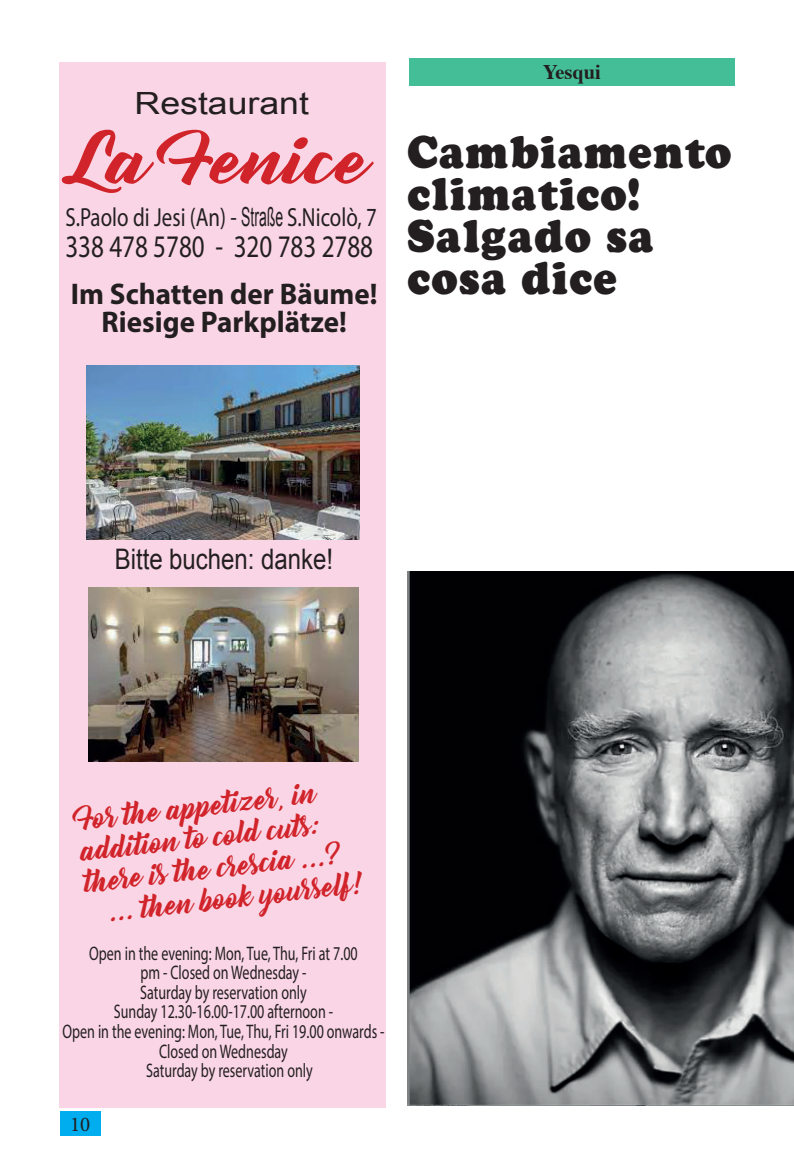
<style>
.page{position:relative;width:794px;height:1166px;background:#fff}
.page>*{position:absolute;margin:0;border:0;box-sizing:border-box;transform-origin:0 0}
.t1{font:63px "Bernadette";color:#d1232a;scale:1.16 1}
.t2{font:900 42px/42px "Cooper Five Opti";color:#231f20;scale:.92 1}
.t3{font:31.5px "Myriad Pro";color:#231f20;scale:.8 1}
.t4{font:30.62px "Arial";color:#231f20;scale:1.16 1}
.t5{font:700 29.93px/28px "Myriad Pro";color:#231f20;text-align:center}
.t6{font:28.35px "Arial";color:#231f20;scale:.85 1}
.t7{font:28px "Bernadette";color:#d1232a}
.t8{font:26.25px "Myriad Pro";color:#231f20;scale:.8 1}
.t9{font:21px "Minion Pro";color:#231f20}
.t10{font:700 20.82px "Times";color:#231f20}
.t11{font:19.6px "Myriad Pro";color:#231f20;scale:.72 1}
.s1{font-family:"Arial"}
</style>
<div class="page">
<div style="left:60px;top:1110px;width:40px;height:25px;background:#00aeef"></div>
<div style="left:59px;top:62px;width:326px;height:1045px;background:#fad5e5"></div>
<img style="left:87px;top:366px;width:272px;height:174px">
<img style="left:89px;top:587px;width:269px;height:174px">
<div style="left:409px;top:58px;width:325px;height:28px;background:#44be96"></div>
<img style="left:407px;top:572px;width:387px;height:533px">
<h3 class="t4" style="left:135px;top:83px;width:152px">Restaurant</h3>
<h1 class="t1" style="left:72px;top:110px;width:260px">La Fenice</h1>
<h3 class="t8" style="left:65px;top:201px;width:391px">S.Paolo di Jesi (An) - <span class="s1">Straße</span> S.Nicolò, 7</h3>
<h3 class="t3" style="left:65px;top:227px;width:386px">338 478 5780 - 320 783 2788</h3>
<h3 class="t5" style="left:71px;top:279px;width:308px">Im Schatten der Bäume!<br>Riesige Parkplätze!</h3>
<p class="t10" style="left:543px;top:52px;width:59px">Yesqui</p>
<h2 class="t2" style="left:407px;top:131px;width:355px">Cambiamento climatico!<br>Salgado sa cosa dice</h2>
<h3 class="t6" style="left:115px;top:540px;width:259px">Bitte buchen: danke!</h3>
<h3 class="t7" style="left:75px;top:798px;width:241px;rotate:-7deg">For the appetizer, in</h3>
<h3 class="t7" style="left:79px;top:829px;width:240px;rotate:-7deg">addition to cold cuts:</h3>
<h3 class="t7" style="left:83px;top:861px;width:259px;rotate:-7deg">there is the crescia ...?</h3>
<h3 class="t7" style="left:107px;top:890px;width:260px;rotate:-7deg">... then book yourself!</h3>
<p class="t11" style="left:89px;top:941px;width:374px">Open in the evening: Mon, Tue, Thu, Fri at 7.00</p>
<p class="t11" style="left:140px;top:960px;width:232px">pm - Closed on Wednesday -</p>
<p class="t11" style="left:140px;top:980px;width:233px">Saturday by reservation only</p>
<p class="t11" style="left:114px;top:1000px;width:306px">Sunday 12.30-16.00-17.00 afternoon -</p>
<p class="t11" style="left:62px;top:1019px;width:449px">Open in the evening: Mon, Tue, Thu, Fri 19.00 onwards -</p>
<p class="t11" style="left:159px;top:1039px;width:180px">Closed on Wednesday</p>
<p class="t11" style="left:146px;top:1058px;width:233px">Saturday by reservation only</p>
<p class="t9" style="left:70px;top:1111px;width:22px">10</p>
</div>
